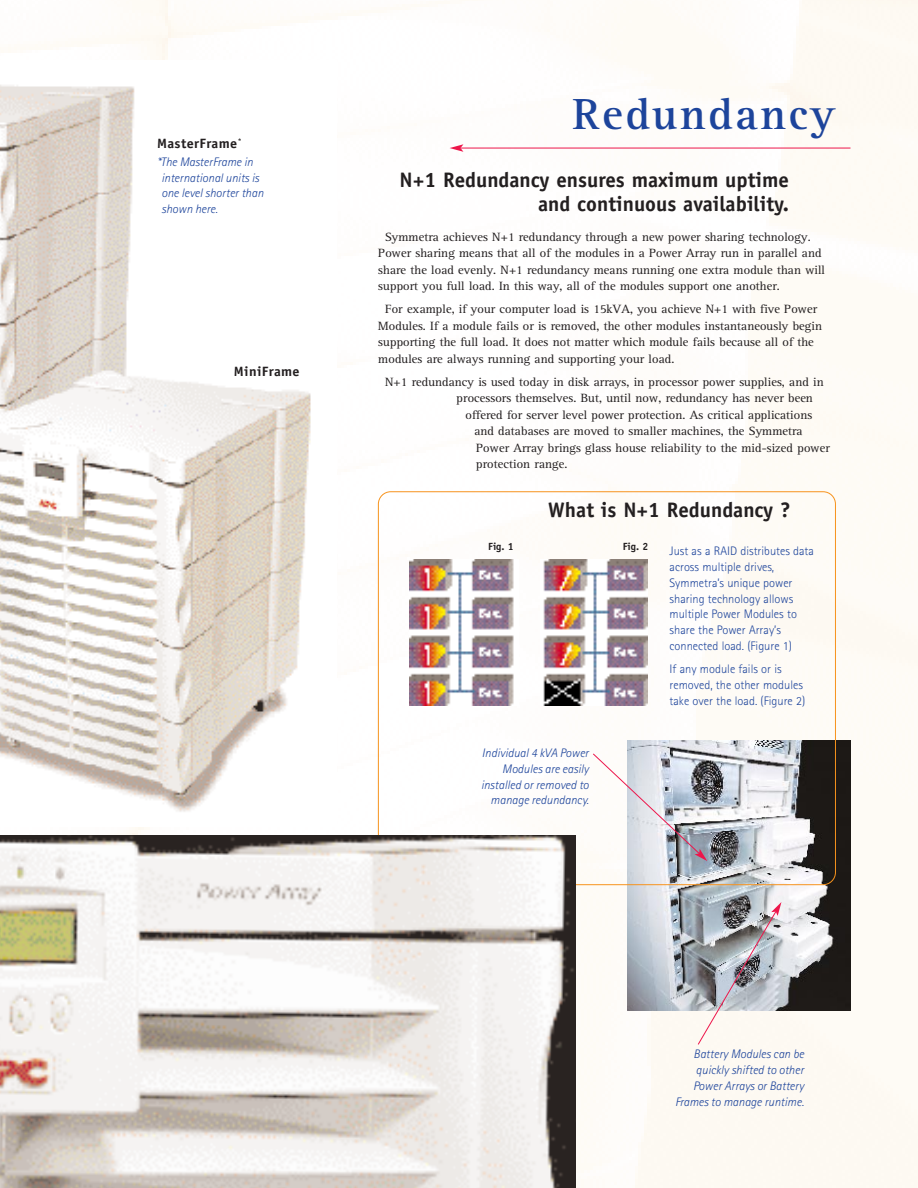
<style>
.page{position:relative;width:918px;height:1188px;background:#fff}
.page>*{position:absolute;margin:0;border:0;box-sizing:border-box;transform-origin:0 0}
.t1{font:700 45px "Rotis Serif";letter-spacing:.055em;color:#1d449b}
.t2{font:700 21px/24px "Officina Sans";color:#231f20;text-align:right}
.t3{font:700 13.5px "Officina Sans";letter-spacing:.03em;color:#231f20;scale:1.05 1}
.t4{font:12.3px/16.5px "Rotis Serif Wide";color:#231f20}
.t5{font:300 12.3px/15.8px "Rotis Sans Serif";color:#1d449b}
.t6{font:italic 300 12.3px/15.8px "Rotis Sans Serif";color:#1d449b;text-align:right}
.t7{font:700 10.35px "Officina Sans";color:#231f20}
</style>
<div class="page">
<img style="left:0;top:0;width:918px;height:1188px">
<hr style="left:461px;top:148px;width:389px;height:1px;background:#ed164b">
<svg style="left:450px;top:144px;width:13px;height:8px"></svg>
<img style="left:628px;top:741px;width:222px;height:270px">
<img style="left:0;top:60px;width:336px;height:767px">
<img style="left:0;top:836px;width:576px;height:352px">
<img style="left:409px;top:559px;width:109px;height:147px">
<img style="left:540px;top:560px;width:108px;height:146px">
<svg style="left:697px;top:902px;width:84px;height:143px"></svg>
<svg style="left:592px;top:753px;width:115px;height:108px"></svg>
<p class="t3" style="left:157px;top:138px;width:82px">MasterFrame<sup>*</sup></p>
<p class="t6" style="left:161px;top:155px;width:104px;text-align:left;text-indent:-4px">*The MasterFrame in international units is one level shorter than shown here.</p>
<p class="t3" style="left:234px;top:367px;width:64px">MiniFrame</p>
<h1 class="t1" style="left:573px;top:97px;width:264px">Redundancy</h1>
<h2 class="t2" style="left:400px;top:169px;width:391px">N+1 Redundancy ensures maximum uptime and continuous availability.</h2>
<p class="t4" style="left:378px;top:230px;width:448px;text-indent:7px">Symmetra achieves N+1 redundancy through a new power sharing technology.<br>Power sharing means that all of the modules in a Power Array run in parallel and share the load evenly. N+1 redundancy means running one extra module than will support you full load. In this way, all of the modules support one another.</p>
<p class="t4" style="left:378px;top:302px;width:445px;text-indent:7px">For example, if your computer load is 15kVA, you achieve N+1 with five Power Modules. If a module fails or is removed, the other modules instantaneously begin supporting the full load. It does not matter which module fails because all of the modules are always running and supporting your load.</p>
<p class="t4" style="left:385px;top:374px;width:440px">N+1 redundancy is used today in disk arrays, in processor power supplies, and in</p>
<p class="t4" style="left:457px;top:391px;width:358px">processors themselves. But, until now, redundancy has never been</p>
<p class="t4" style="left:465px;top:407px;width:348px">offered for server level power protection. As critical applications</p>
<p class="t4" style="left:474px;top:424px;width:330px">and databases are moved to smaller machines, the Symmetra</p>
<p class="t4" style="left:476px;top:440px;width:355px">Power Array brings glass house reliability to the mid-sized power</p>
<p class="t4" style="left:476px;top:457px;width:93px">protection range.</p>
<h2 class="t2" style="left:548px;top:500px;width:244px">What is N+1 Redundancy ?</h2>
<p class="t7" style="left:488px;top:543px;width:27px">Fig. 1</p>
<p class="t7" style="left:623px;top:542px;width:27px">Fig. 2</p>
<p class="t6" style="left:481px;top:746px;width:109px">Individual 4 kVA Power<br>Modules are easily installed or removed to manage redundancy.</p>
<p class="t5" style="left:670px;top:545px;width:146px">Just as a RAID distributes data across multiple drives,<br>Symmetra’s unique power sharing technology allows multiple Power Modules to share the Power Array’s connected load. (Figure 1)</p>
<p class="t5" style="left:670px;top:662px;width:137px">If any module fails or is removed, the other modules take over the load. (Figure 2)</p>
<p class="t6" style="left:675px;top:1048px;width:130px">Battery Modules can be quickly shifted to other<br>Power Arrays or Battery<br>Frames to manage runtime.</p>
</div>
